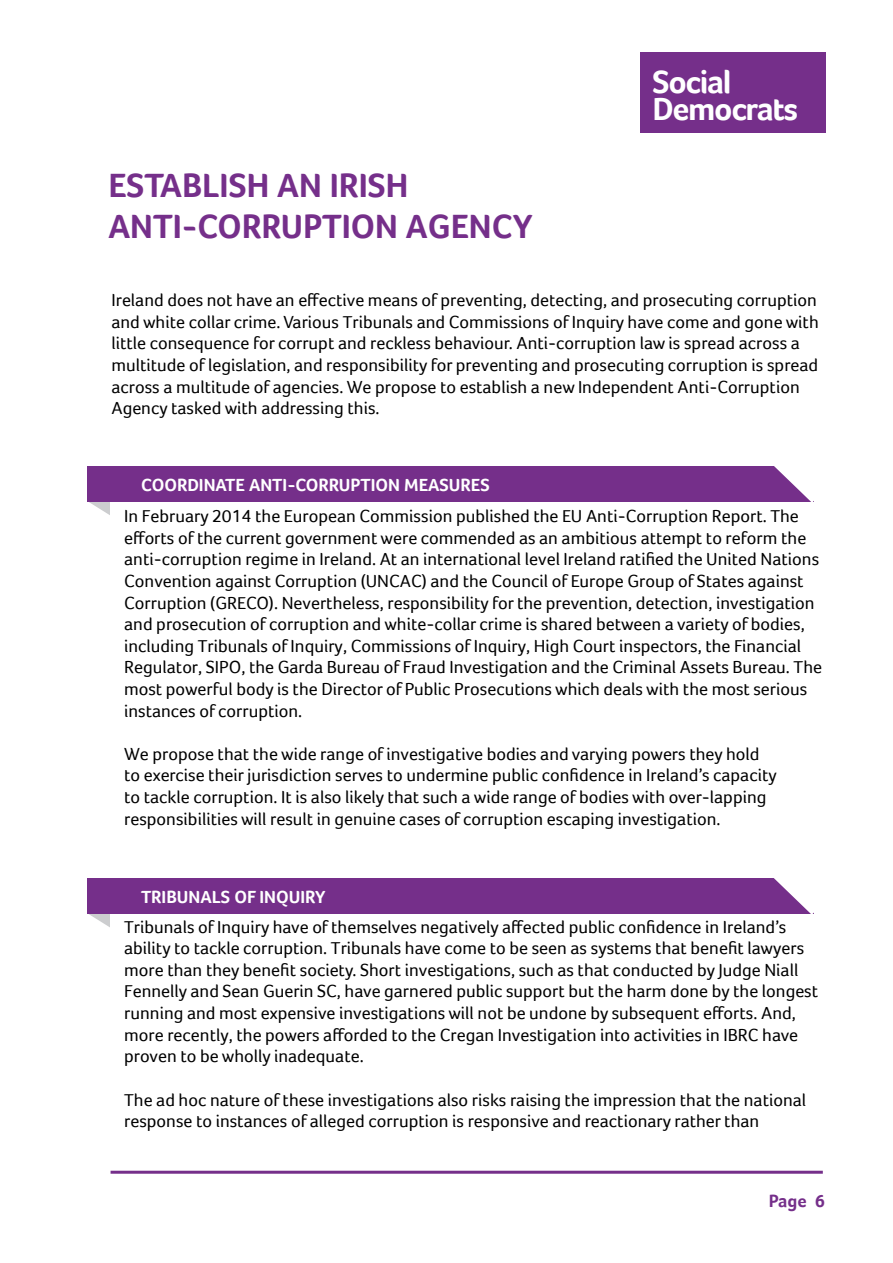
<style>
.page{position:relative;width:893px;height:1263px;background:#fff}
.page>*{position:absolute;margin:0;border:0;box-sizing:border-box;transform-origin:0 0}
.t1{font:700 34.5px/41.4px "Foco";color:#752f8a}
.t2{font:700 33px/27px "Foco";letter-spacing:-.04em;color:#fff}
.t3{font:18px/21.6px "Foco";color:#000}
.t4{font:700 18px "Foco";color:#fff}
.t5{font:700 18px "Foco";color:#752f8a}
</style>
<div class="page">
<hr style="left:111px;top:1171px;width:712px;height:3px;background:#752f8a">
<div style="left:640px;top:53px;width:185px;height:80px;background:#752f8a"></div>
<svg style="left:89px;top:914px;width:21px;height:13px"></svg>
<div style="left:87px;top:878px;width:726px;height:36px;background:#752f8a"></div>
<svg style="left:774px;top:878px;width:40px;height:36px"></svg>
<svg style="left:89px;top:502px;width:21px;height:13px"></svg>
<div style="left:87px;top:466px;width:726px;height:36px;background:#752f8a"></div>
<svg style="left:774px;top:466px;width:40px;height:36px"></svg>
<h1 class="t1" style="left:108px;top:164px;width:426px">ESTABLISH AN IRISH<br>ANTI-CORRUPTION AGENCY</h1>
<h2 class="t2" style="left:653px;top:69px;width:147px">Social<br>Democrats</h2>
<p class="t3" style="left:111px;top:290px;width:709px">Ireland does not have an effective means of preventing, detecting, and prosecuting corruption and white collar crime. Various Tribunals and Commissions of Inquiry have come and gone with little consequence for corrupt and reckless behaviour. Anti-corruption law is spread across a multitude of legislation, and responsibility for preventing and prosecuting corruption is spread across a multitude of agencies. We propose to establish a new Independent Anti-Corruption Agency tasked with addressing this.</p>
<p class="t4" style="left:141px;top:474px;width:350px">COORDINATE ANTI-CORRUPTION MEASURES</p>
<p class="t3" style="left:124px;top:506px;width:699px">In February 2014 the European Commission published the EU Anti-Corruption Report. The efforts of the current government were commended as an ambitious attempt to reform the anti-corruption regime in Ireland. At an international level Ireland ratified the United Nations Convention against Corruption (UNCAC) and the Council of Europe Group of States against Corruption (GRECO). Nevertheless, responsibility for the prevention, detection, investigation and prosecution of corruption and white-collar crime is shared between a variety of bodies, including Tribunals of Inquiry, Commissions of Inquiry, High Court inspectors, the Financial Regulator, SIPO, the Garda Bureau of Fraud Investigation and the Criminal Assets Bureau. The most powerful body is the Director of Public Prosecutions which deals with the most serious instances of corruption.</p>
<p class="t3" style="left:124px;top:743px;width:654px">We propose that the wide range of investigative bodies and varying powers they hold to exercise their jurisdiction serves to undermine public confidence in Ireland’s capacity to tackle corruption. It is also likely that such a wide range of bodies with over-lapping responsibilities will result in genuine cases of corruption escaping investigation.</p>
<p class="t4" style="left:141px;top:886px;width:186px">TRIBUNALS OF INQUIRY</p>
<p class="t3" style="left:124px;top:916px;width:695px">Tribunals of Inquiry have of themselves negatively affected public confidence in Ireland’s ability to tackle corruption. Tribunals have come to be seen as systems that benefit lawyers more than they benefit society. Short investigations, such as that conducted by Judge Niall Fennelly and Sean Guerin SC, have garnered public support but the harm done by the longest running and most expensive investigations will not be undone by subsequent efforts. And, more recently, the powers afforded to the Cregan Investigation into activities in IBRC have proven to be wholly inadequate.</p>
<p class="t3" style="left:124px;top:1089px;width:684px">The ad hoc nature of these investigations also risks raising the impression that the national response to instances of alleged corruption is responsive and reactionary rather than</p>
<p class="t5" style="left:769px;top:1191px;width:58px">Page 6</p>
</div>
